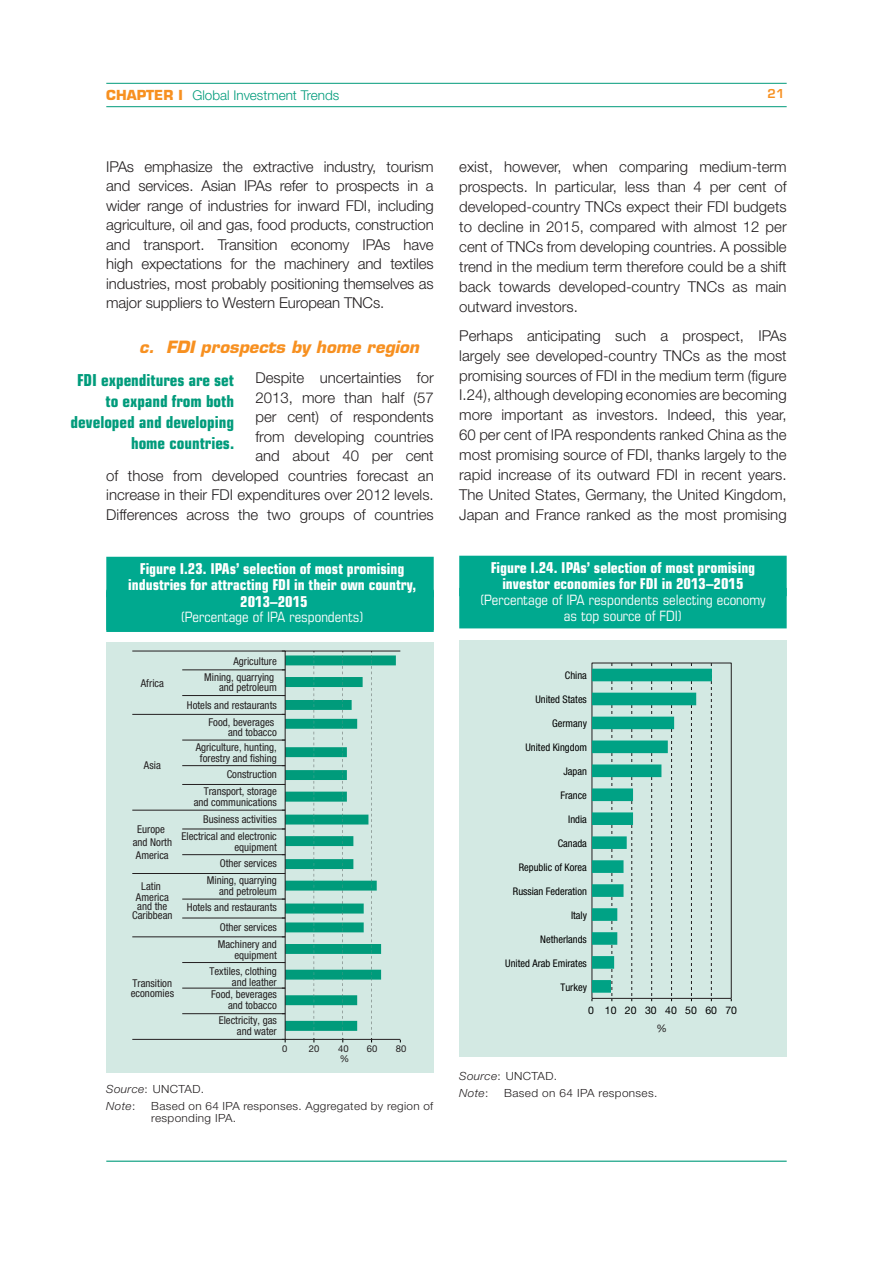
<style>
.page{position:relative;width:893px;height:1263px;background:#fff}
.page>*{position:absolute;margin:0;border:0;box-sizing:border-box;transform-origin:0 0}
.t1{font:700 condensed 16.5px/21px "Eurostile LT Std";color:#009b7b;text-align:right}
.t2{font:italic 700 16.5px "Eurostile LT Std";color:#f79020}
.t3{font:300 15px/20px "Helvetica Neue LT Std";color:#231f20;text-align:justify}
.t4{font:700 condensed 15px/16.5px "Eurostile LT Std";color:#fff;text-align:center}
.t5{font:condensed 14.25px/15.8px "Eurostile LT Std";color:#fff;text-align:center}
.t6{font:300 13.5px "Helvetica Neue LT Std";color:#009b7b}
.t7{font:600 12px "Eurostile LT Std";color:#f79020}
.t8{font:300 11.25px/12.8px "Helvetica Neue LT Std";letter-spacing:.025em;color:#231f20;scale:1.04 1}
.t9{font:italic 300 11.25px/16.5px "Helvetica Neue LT Std";letter-spacing:.03em;color:#231f20;scale:1.05 1}
.t10{font:300 11.25px "Helvetica Neue LT Std";letter-spacing:.025em;color:#231f20;scale:1.05 1}
.t11{font:condensed 10.8px/16.6px "Helvetica Neue LT Std";color:#231f20;text-align:right}
.t12{font:condensed 10.5px "Helvetica Neue LT Std";color:#000}
.t13{font:10.5px "Helvetica Neue LT Std";color:#000}
.t14{font:10.5px "Helvetica Neue LT Std";color:#231f20}
.t15{font:9.45px "Helvetica Neue LT Std";letter-spacing:.01em;color:#231f20}
.s1{font-family:"Eurostile LT Std";font-weight:700;color:#f79020}
.s2{font-style:normal}
</style>
<div class="page">
<hr style="left:106px;top:1161px;width:681px;height:1px;background:#009b7b">
<hr style="left:106px;top:106px;width:681px;height:1px;background:#009b7b">
<hr style="left:106px;top:83px;width:681px;height:1px;background:#009b7b">
<div style="left:106px;top:557px;width:328px;height:40px;background:#00a98f"></div>
<div style="left:106px;top:591px;width:328px;height:41px;background:#00a98f"></div>
<div style="left:106px;top:642px;width:328px;height:430px;background:#d3e9e3"></div>
<hr style="left:182px;top:670px;width:103px;height:1px;background:#231f20">
<hr style="left:182px;top:695px;width:103px;height:1px;background:#231f20">
<hr style="left:182px;top:740px;width:103px;height:1px;background:#231f20">
<hr style="left:182px;top:765px;width:103px;height:1px;background:#231f20">
<hr style="left:182px;top:784px;width:103px;height:1px;background:#231f20">
<hr style="left:182px;top:829px;width:103px;height:1px;background:#231f20">
<hr style="left:182px;top:854px;width:103px;height:1px;background:#231f20">
<hr style="left:182px;top:899px;width:103px;height:1px;background:#231f20">
<hr style="left:182px;top:918px;width:103px;height:1px;background:#231f20">
<hr style="left:182px;top:962px;width:103px;height:1px;background:#231f20">
<hr style="left:182px;top:988px;width:103px;height:1px;background:#231f20">
<hr style="left:182px;top:1013px;width:103px;height:1px;background:#231f20">
<svg style="left:282px;top:652px;width:119px;height:390px"></svg>
<hr style="left:132px;top:651px;width:153px;height:1px;background:#231f20">
<hr style="left:132px;top:714px;width:153px;height:1px;background:#231f20">
<hr style="left:132px;top:810px;width:153px;height:1px;background:#231f20">
<hr style="left:132px;top:873px;width:153px;height:1px;background:#231f20">
<hr style="left:132px;top:937px;width:153px;height:1px;background:#231f20">
<hr style="left:132px;top:1039px;width:153px;height:1px;background:#231f20">
<div style="left:285px;top:651px;width:116px;height:389px;border:1px solid #231f20"></div>
<div style="left:459px;top:556px;width:328px;height:40px;background:#00a98f"></div>
<div style="left:459px;top:588px;width:328px;height:40px;background:#00a98f"></div>
<div style="left:460px;top:641px;width:327px;height:416px;background:#d3e9e3"></div>
<div style="left:591px;top:663px;width:141px;height:336px;border:1px solid #231f20"></div>
<svg style="left:592px;top:663px;width:120px;height:338px"></svg>
<p class="t6" style="left:106px;top:90px;width:235px"><span class="s1">CHAPTER I</span> Global Investment Trends</p>
<p class="t7" style="left:767px;top:87px;width:18px">21</p>
<p class="t3" style="left:106px;top:158px;width:329px;line-height:19.5px">IPAs emphasize the extractive industry, tourism and services. Asian IPAs refer to prospects in a wider range of industries for inward FDI, including agriculture, oil and gas, food products, construction and transport. Transition economy IPAs have high expectations for the machinery and textiles industries, most probably positioning themselves as major suppliers to Western European TNCs.</p>
<p class="t2" style="left:139px;top:340px;width:281px">c. FDI prospects by home region</p>
<p class="t3" style="left:106px;top:370px;width:329px;line-height:19.5px;text-align:right">Despite uncertainties for<br>2013, more than half (57<br>per cent) of respondents<br>from developing countries<br>and about 40 per cent<br>of those from developed countries forecast an increase in their FDI expenditures over 2012 levels.<br>Differences across the two groups of countries</p>
<p class="t4" style="left:128px;top:561px;width:289px">Figure I.23. IPAs’ selection of most promising industries for attracting FDI in their own country,<br>2013–2015</p>
<p class="t5" style="left:181px;top:611px;width:184px">(Percentage of IPA respondents)</p>
<p class="t1" style="left:71px;top:371px;width:165px">FDI expenditures are set to expand from both developed and developing home countries.</p>
<p class="t11" style="left:141px;top:676px;width:25px">Africa</p>
<p class="t11" style="left:144px;top:758px;width:18px">Asia</p>
<p class="t11" style="left:133px;top:824px;width:41px;line-height:12.9px;text-align:center">Europe and North<br>America</p>
<p class="t11" style="left:136px;top:890px;width:34px">America</p>
<p class="t11" style="left:141px;top:879px;width:21px">Latin</p>
<p class="t11" style="left:132px;top:903px;width:42px;line-height:9.3px;text-align:center">and the<br>Caribbean</p>
<p class="t11" style="left:133px;top:976px;width:41px">Transition</p>
<p class="t11" style="left:131px;top:985px;width:45px">economies</p>
<p class="t11" style="left:204px;top:654px;width:74px;line-height:16.2px">Agriculture<br>Mining, quarrying</p>
<p class="t11" style="left:187px;top:680px;width:91px;line-height:17.1px">and petroleum<br>Hotels and restaurants<br>Food, beverages</p>
<p class="t11" style="left:196px;top:726px;width:83px;line-height:14.2px">and tobacco<br>Agriculture, hunting,</p>
<p class="t11" style="left:200px;top:750px;width:78px">forestry and fishing<br>Construction<br>Transport, storage</p>
<p class="t11" style="left:181px;top:794px;width:97px;line-height:17.2px">and communications<br>Business activities<br>Electrical and electronic</p>
<p class="t11" style="left:207px;top:840px;width:71px">equipment<br>Other services<br>Mining, quarrying</p>
<p class="t11" style="left:187px;top:884px;width:91px;line-height:15.8px">and petroleum<br>Hotels and restaurants</p>
<p class="t11" style="left:218px;top:919px;width:60px;line-height:17.5px;text-align:left">Other services<br>Machinery and</p>
<p class="t11" style="left:209px;top:949px;width:69px;line-height:15.5px">equipment<br>Textiles, clothing</p>
<p class="t11" style="left:211px;top:976px;width:67px;line-height:12.8px">and leather<br>Food, beverages</p>
<p class="t11" style="left:219px;top:999px;width:60px;line-height:15px">and tobacco<br>Electricity, gas</p>
<p class="t11" style="left:237px;top:1024px;width:41px">and water</p>
<p class="t15" style="left:282px;top:1045px;width:7px">0</p>
<p class="t15" style="left:309px;top:1045px;width:12px">20</p>
<p class="t15" style="left:338px;top:1045px;width:12px">40</p>
<p class="t15" style="left:367px;top:1045px;width:12px">60</p>
<p class="t15" style="left:396px;top:1045px;width:12px">80</p>
<p class="t15" style="left:340px;top:1055px;width:11px">%</p>
<p class="t9" style="left:106px;top:1082px;width:95px">Source<span class="s2">: UNCTAD.<br></span>Note<span class="s2">:</span></p>
<p class="t8" style="left:151px;top:1100px;width:273px">Based on 64 IPA responses. Aggregated by region of responding IPA.</p>
<p class="t3" style="left:459px;top:158px;width:329px">exist, however, when comparing medium-term prospects. In particular, less than 4 per cent of developed-country TNCs expect their FDI budgets to decline in 2015, compared with almost 12 per cent of TNCs from developing countries. A possible trend in the medium term therefore could be a shift back towards developed-country TNCs as main outward investors.</p>
<p class="t3" style="left:459px;top:327px;width:329px">Perhaps anticipating such a prospect, IPAs largely see developed-country TNCs as the most promising sources of FDI in the medium term (figure I.24), although developing economies are becoming more important as investors. Indeed, this year, 60 per cent of IPA respondents ranked China as the most promising source of FDI, thanks largely to the rapid increase of its outward FDI in recent years.<br>The United States, Germany, the United Kingdom, Japan and France ranked as the most promising</p>
<p class="t4" style="left:491px;top:560px;width:266px">Figure I.24. IPAs’ selection of most promising investor economies for FDI in 2013–2015</p>
<p class="t5" style="left:480px;top:593px;width:287px">(Percentage of IPA respondents selecting economy as top source of FDI)</p>
<p class="t12" style="left:565px;top:672px;width:23px">China</p>
<p class="t12" style="left:535px;top:696px;width:53px">United States</p>
<p class="t12" style="left:552px;top:720px;width:36px">Germany</p>
<p class="t12" style="left:525px;top:744px;width:63px">United Kingdom</p>
<p class="t12" style="left:563px;top:768px;width:25px">Japan</p>
<p class="t12" style="left:560px;top:792px;width:28px">France</p>
<p class="t12" style="left:568px;top:815px;width:20px">India</p>
<p class="t12" style="left:558px;top:839px;width:31px">Canada</p>
<p class="t12" style="left:519px;top:863px;width:70px">Republic of Korea</p>
<p class="t12" style="left:513px;top:887px;width:76px">Russian Federation</p>
<p class="t12" style="left:571px;top:911px;width:17px">Italy</p>
<p class="t12" style="left:540px;top:935px;width:48px">Netherlands</p>
<p class="t12" style="left:505px;top:959px;width:83px">United Arab Emirates</p>
<p class="t12" style="left:560px;top:983px;width:28px">Turkey</p>
<p class="t13" style="left:588px;top:1006px;width:150px">0 10 20 30 40 50 60 70</p>
<p class="t14" style="left:656px;top:1024px;width:12px">%</p>
<p class="t9" style="left:459px;top:1069px;width:95px">Source<span class="s2">: UNCTAD.<br></span>Note<span class="s2">:</span></p>
<p class="t10" style="left:504px;top:1089px;width:147px">Based on 64 IPA responses.</p>
</div>
